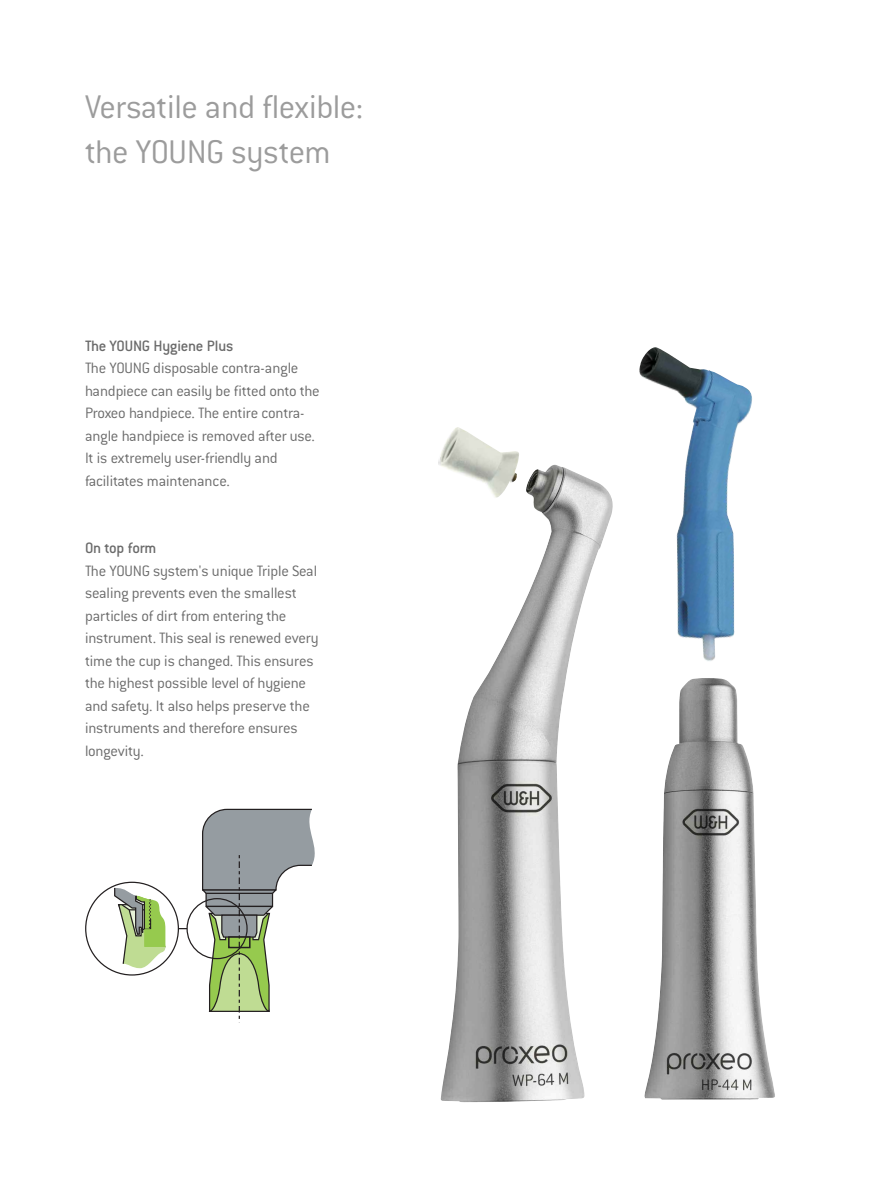
<style>
.page{position:relative;width:893px;height:1191px;background:#fff}
.page>*{position:absolute;margin:0;border:0;box-sizing:border-box;transform-origin:0 0}
.t1{font:300 36px/45px "Conduit ITC";letter-spacing:-.015em;color:#9c9c9c}
.t2{font:300 16.5px/22.5px "Conduit ITC";letter-spacing:-.015em;color:#6b6b6b}
.t3{font:500 16.5px "Conduit ITC";letter-spacing:-.015em;color:#6b6b6b}
</style>
<div class="page">
<svg style="left:85px;top:881px;width:103px;height:95px"></svg>
<svg style="left:200px;top:808px;width:115px;height:211px"></svg>
<img style="left:440px;top:464px;width:173px;height:638px">
<img style="left:438px;top:427px;width:81px;height:73px">
<img style="left:644px;top:678px;width:131px;height:421px">
<img style="left:639px;top:347px;width:113px;height:314px">
<h1 class="t1" style="left:85px;top:89px;width:280px">Versatile and flexible: the YOUNG system</h1>
<p class="t3" style="left:85px;top:340px;width:150px">The YOUNG Hygiene Plus</p>
<p class="t2" style="left:85px;top:358px;width:236px">The YOUNG disposable contra-angle handpiece can easily be fitted onto the Proxeo handpiece. The entire contra&shy;angle handpiece is removed after use.<br>It is extremely user-friendly and facilitates maintenance.</p>
<p class="t3" style="left:85px;top:543px;width:73px">On top form</p>
<p class="t2" style="left:85px;top:561px;width:235px">The YOUNG system's unique Triple Seal sealing prevents even the smallest particles of dirt from entering the instrument. This seal is renewed every time the cup is changed. This ensures the highest possible level of hygiene and safety. It also helps preserve the instruments and therefore ensures longevity.</p>
</div>
